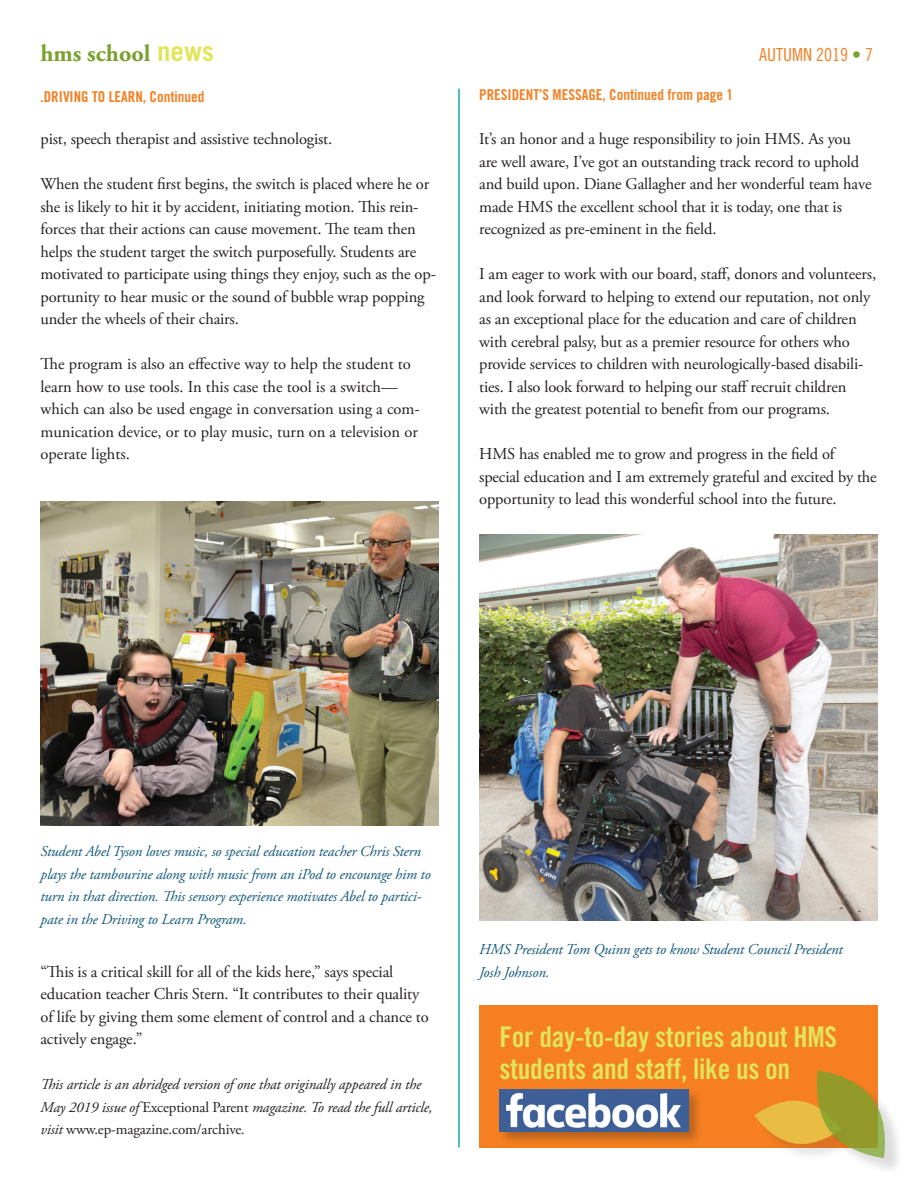
<style>
.page{position:relative;width:918px;height:1188px;background:#fff}
.page>*{position:absolute;margin:0;border:0;box-sizing:border-box;transform-origin:0 0}
.t1{font:28.5px/31.5px "Trade Gothic Bold Cond Twenty";letter-spacing:-.01em;color:#e2e55a}
.t2{font:700 24px "Adobe Garamond Pro";color:#78a22d}
.t3{font:18px "Trade Gothic Cond Eighteen";color:#f57f21}
.t4{font:16.5px/22.5px "Adobe Garamond Pro";letter-spacing:-.01em;color:#231f20}
.t5{font:italic 15px/22.5px "Adobe Garamond Pro";letter-spacing:-.01em;color:#11587a}
.t6{font:italic 15px/22.5px "Adobe Garamond Pro";letter-spacing:-.01em;color:#231f20}
.t7{font:15px "Trade Gothic Bold Cond Twenty";color:#f57f21}
.s1{font-family:"Trade Gothic";font-size:27px;color:#e2e55a}
.s2{color:#78a22d}
.s3{font-style:normal}
</style>
<div class="page">
<div style="left:479px;top:1005px;width:399px;height:143px;background:#f57f21"></div>
<img style="left:40px;top:501px;width:399px;height:324px">
<hr style="left:458px;top:89px;width:2px;height:1059px;background:#15aba8">
<img style="left:479px;top:534px;width:399px;height:386px">
<div style="left:819px;top:1073px;width:84px;height:102px;background:#231f20;opacity:.2"></div>
<svg style="left:754px;top:1071px;width:136px;height:87px"></svg>
<div style="left:498px;top:1088px;width:205px;height:58px;background:#231f20;opacity:.31"></div>
<img style="left:500px;top:1089px;width:188px;height:42px">
<h2 class="t2" style="left:40px;top:40px;width:175px">hms school <span class="s1">news</span></h2>
<p class="t3" style="left:759px;top:44px;width:115px">AUTUMN 2019 <span class="s2">•</span> 7</p>
<p class="t7" style="left:479px;top:86px;width:256px">PRESIDENT’S MESSAGE, Continued from page 1</p>
<p class="t7" style="left:41px;top:88px;width:166px">.DRIVING TO LEARN, Continued</p>
<p class="t4" style="left:40px;top:128px;width:293px">pist, speech therapist and assistive technologist.</p>
<p class="t4" style="left:40px;top:173px;width:397px">When the student first begins, the switch is placed where he or she is likely to hit it by accident, initiating motion. This rein&shy;forces that their actions can cause movement. The team then helps the student target the switch purposefully. Students are motivated to participate using things they enjoy, such as the op&shy;portunity to hear music or the sound of bubble wrap popping under the wheels of their chairs.</p>
<p class="t4" style="left:40px;top:353px;width:381px">The program is also an effective way to help the student to learn how to use tools. In this case the tool is a switch— which can also be used engage in conversation using a com&shy;munication device, or to play music, turn on a television or operate lights.</p>
<p class="t4" style="left:479px;top:128px;width:394px">It’s an honor and a huge responsibility to join HMS. As you are well aware, I’ve got an outstanding track record to uphold and build upon. Diane Gallagher and her wonderful team have made HMS the excellent school that it is today, one that is recognized as pre-eminent in the field.</p>
<p class="t4" style="left:479px;top:263px;width:398px">I am eager to work with our board, staff, donors and volunteers, and look forward to helping to extend our reputation, not only as an exceptional place for the education and care of children with cerebral palsy, but as a premier resource for others who provide services to children with neurologically-based disabili&shy;ties. I also look forward to helping our staff recruit children with the greatest potential to benefit from our programs.</p>
<p class="t4" style="left:479px;top:443px;width:399px">HMS has enabled me to grow and progress in the field of special education and I am extremely grateful and excited by the opportunity to lead this wonderful school into the future.</p>
<p class="t5" style="left:40px;top:841px;width:392px">Student Abel Tyson loves music, so special education teacher Chris Stern plays the tambourine along with music from an iPod to encourage him to turn in that direction. This sensory experience motivates Abel to partici&shy;pate in the Driving to Learn Program.</p>
<p class="t4" style="left:40px;top:961px;width:390px">“This is a critical skill for all of the kids here,” says special education teacher Chris Stern. “It contributes to their quality of life by giving them some element of control and a chance to actively engage.”</p>
<p class="t6" style="left:40px;top:1073px;width:394px">This article is an abridged version of one that originally appeared in the<br>May 2019 issue of <span class="s3">Exceptional Parent</span> magazine. To read the full article, visit <span class="s3">www.ep-magazine.com/archive</span>.</p>
<p class="t5" style="left:479px;top:939px;width:365px">HMS President Tom Quinn gets to know Student Council President<br>Josh Johnson.</p>
<h1 class="t1" style="left:500px;top:1021px;width:339px">For day-to-day stories about HMS students and staff, like us on</h1>
</div>
